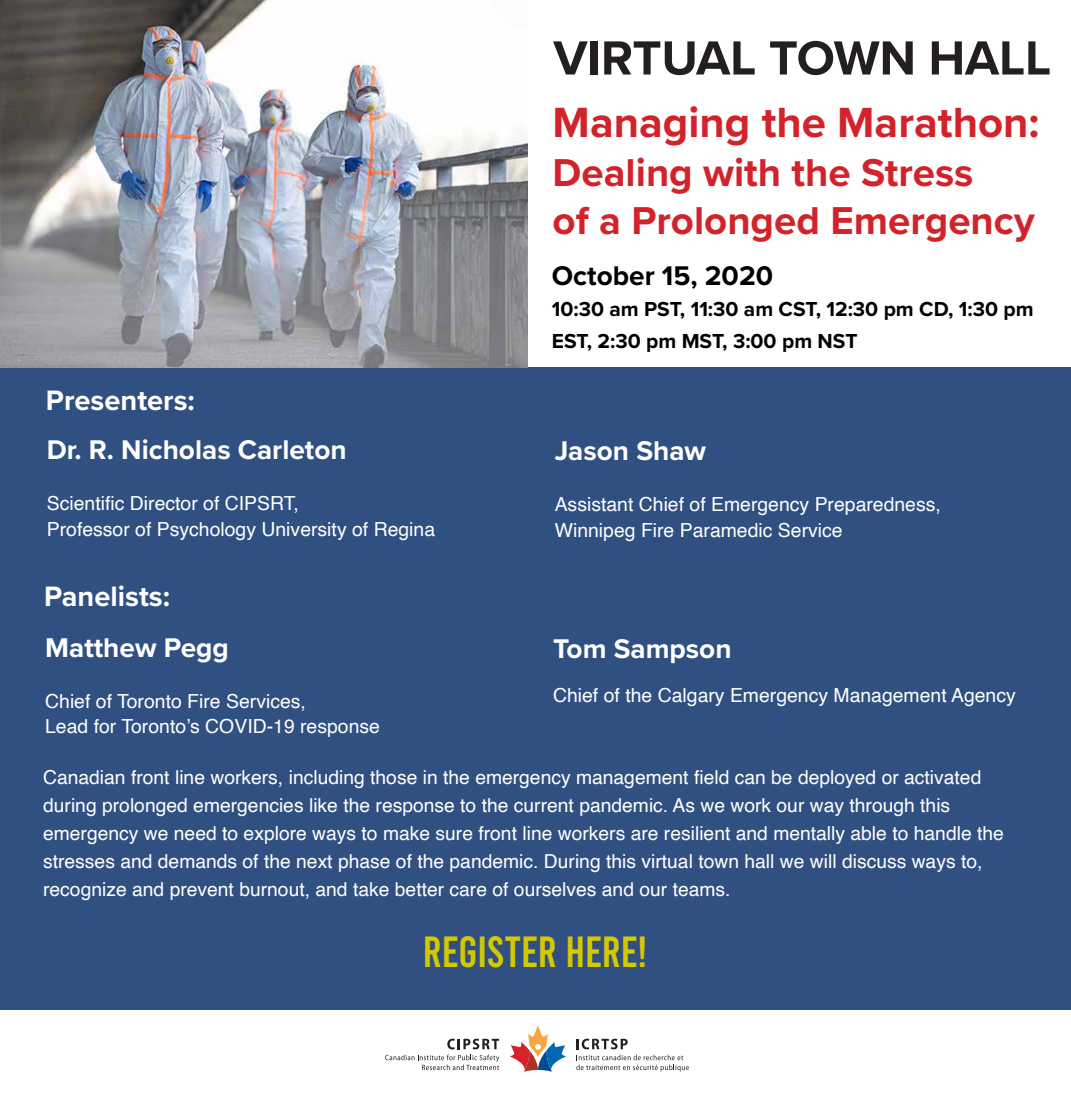
<style>
.page{position:relative;width:1071px;height:1102px;background:#fff}
.page>*{position:absolute;margin:0;border:0;box-sizing:border-box;transform-origin:0 0}
.t1{font:700 49.7px "Proxima Nova";letter-spacing:-.005em;color:#231f20}
.t2{font:700 43.75px "Proxima Nova";color:#d2232a}
.t3{font:43.57px "Bebas";letter-spacing:-.005em;color:#d4c800}
.t4{font:700 40.25px/48.3px "Proxima Nova";color:#d2232a}
.t5{font:700 29.05px "Proxima Nova";color:#fff}
.t6{font:700 28px "Proxima Nova";color:#fff}
.t7{font:700 28px "Proxima Nova";color:#000}
.t8{font:700 21px/31.5px "Proxima Nova";color:#000}
.t9{font:19.43px/25.4px "Helvetica";color:#fff}
.t10{font:19.25px/28px "Helvetica";color:#fff}
</style>
<div class="page">
<div style="left:0;top:366px;width:1071px;height:643px;background:#305082"></div>
<svg style="left:385px;top:1038px;width:114px;height:31px"></svg>
<svg style="left:576px;top:1038px;width:113px;height:33px"></svg>
<svg style="left:510px;top:1025px;width:56px;height:46px"></svg>
<img style="left:0;top:0;width:527px;height:367px">
<h3 class="t5" style="left:46px;top:378px;width:150px">Presenters:</h3>
<h3 class="t6" style="left:47px;top:429px;width:301px">Dr. R. Nicholas Carleton</h3>
<p class="t9" style="left:47px;top:491px;width:390px">Scientific Director of CIPSRT,<br>Professor of Psychology University of Regina</p>
<h3 class="t5" style="left:44px;top:574px;width:127px">Panelists:</h3>
<h3 class="t6" style="left:45px;top:626px;width:185px">Matthew Pegg</h3>
<p class="t9" style="left:45px;top:688px;width:336px">Chief of Toronto Fire Services,<br>Lead for Toronto’s COVID-19 response</p>
<h1 class="t1" style="left:553px;top:21px;width:499px">VIRTUAL TOWN HALL</h1>
<h2 class="t2" style="left:553px;top:90px;width:488px">Managing the Marathon:</h2>
<h3 class="t4" style="left:553px;top:147px;width:484px">Dealing with the Stress<br>of a Prolonged Emergency</h3>
<h3 class="t7" style="left:552px;top:254px;width:223px">October 15, 2020</h3>
<p class="t8" style="left:552px;top:293px;width:483px">10:30 am PST, 11:30 am CST, 12:30 pm CD, 1:30 pm<br>EST, 2:30 pm MST, 3:00 pm NST</p>
<h3 class="t6" style="left:555px;top:430px;width:153px">Jason Shaw</h3>
<p class="t9" style="left:555px;top:492px;width:388px">Assistant Chief of Emergency Preparedness,<br>Winnipeg Fire Paramedic Service</p>
<h3 class="t6" style="left:553px;top:627px;width:180px">Tom Sampson</h3>
<p class="t9" style="left:553px;top:683px;width:464px">Chief of the Calgary Emergency Management Agency</p>
<p class="t10" style="left:43px;top:764px;width:962px">Canadian front line workers, including those in the emergency management field can be deployed or activated during prolonged emergencies like the response to the current pandemic. As we work our way through this emergency we need to explore ways to make sure front line workers are resilient and mentally able to handle the stresses and demands of the next phase of the pandemic. During this virtual town hall we will discuss ways to, recognize and prevent burnout, and take better care of ourselves and our teams.</p>
<h3 class="t3" style="left:423px;top:930px;width:226px">REGISTER HERE!</h3>
</div>
